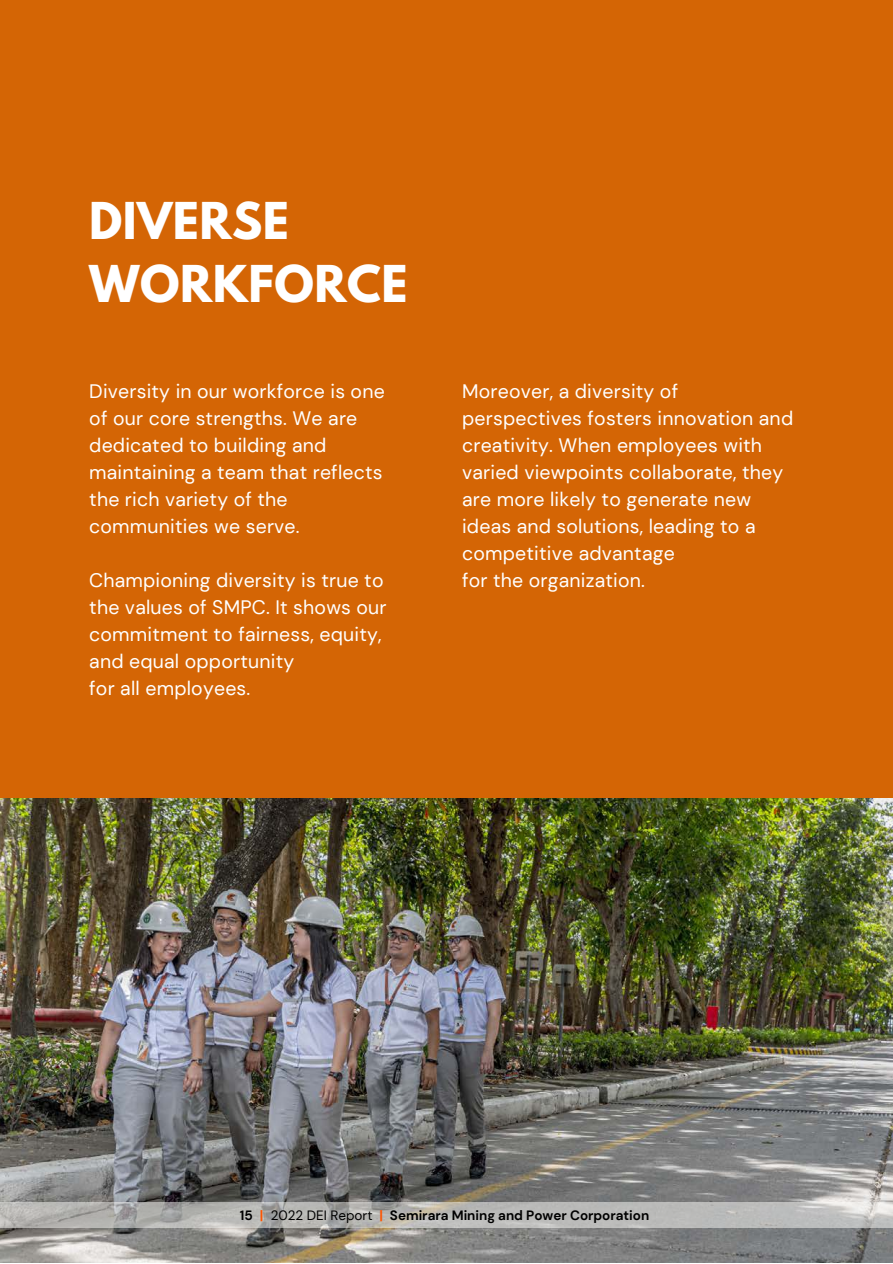
<style>
.page{position:relative;width:893px;height:1264px;background:#fff}
.page>*{position:absolute;margin:0;border:0;box-sizing:border-box;transform-origin:0 0}
.t1{font:700 45px "League Spartan";letter-spacing:.01em;color:#fff}
.t2{font:19.5px/27px "DM Sans";letter-spacing:.01em;color:#fff}
.t3{font:700 13.5px "DM Sans";color:#000}
.s1{color:#ff5400}
.s2{font-weight:400}
</style>
<div class="page">
<div style="left:0;top:0;width:892px;height:1262px;background:#d46505"></div>
<img style="left:0;top:798px;width:892px;height:464px">
<svg style="left:0;top:1202px;width:892px;height:25px;background:#b8b8b5"></svg>
<p class="t1" style="left:89px;top:198px;width:201px">DIVERSE</p>
<p class="t1" style="left:89px;top:261px;width:320px">WORKFORCE</p>
<p class="t2" style="left:89px;top:378px;width:297px">Diversity in our workforce is one of our core strengths. We are dedicated to building and maintaining a team that reflects the rich variety of the communities we serve.</p>
<p class="t2" style="left:89px;top:567px;width:299px">Championing diversity is true to the values of SMPC. It shows our commitment to fairness, equity, and equal opportunity</p>
<p class="t2" style="left:89px;top:675px;width:163px">for all employees.</p>
<p class="t2" style="left:462px;top:378px;width:332px">Moreover, a diversity of perspectives fosters innovation and creativity. When employees with varied viewpoints collaborate, they are more likely to generate new ideas and solutions, leading to a competitive advantage</p>
<p class="t2" style="left:462px;top:567px;width:184px">for the organization.</p>
<p class="t3" style="left:240px;top:1206px;width:411px">15 <span class="s1">|</span> <span class="s2">2022 DEI Report</span> <span class="s1">|</span> Semirara Mining and Power Corporation</p>
</div>
